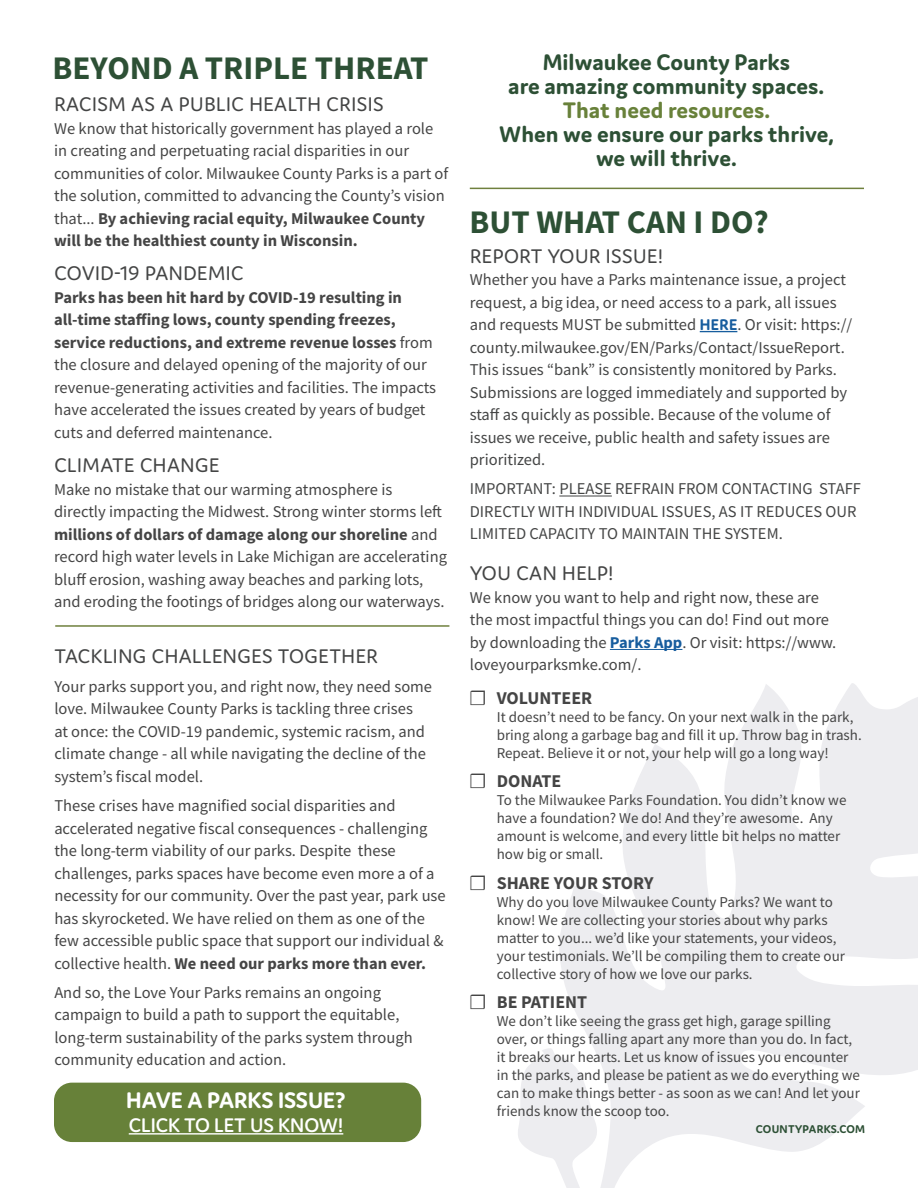
<style>
.page{position:relative;width:918px;height:1188px;background:#fff}
.page>*{position:absolute;margin:0;border:0;box-sizing:border-box;transform-origin:0 0}
.t1{font:700 33px "Source Sans Pro";color:#2d5035}
.t2{font:700 24px/24px "Domus";color:#2d5035;text-align:center}
.t3{font:700 24px "Domus";color:#68813a}
.t4{font:700 24px "Domus";color:#fff}
.body{font:21px "Domus";letter-spacing:.025em;color:#444545}
.bulets2{font:21px "Domus";letter-spacing:.025em;color:#444545}
.t5{font:600 21px "Domus";color:#fff}
.t6{font:700 18px "Source Sans Pro";color:#454545}
.body-2{font:16.5px/22.5px "Source Sans Pro";color:#454545}
.bullets{font:16.5px/22.5px "Source Sans Pro";color:#454545}
.bulets2-2{font:16.5px/22.5px "Source Sans Pro";color:#444545}
.t7{font:15px/18px "Source Sans Pro";color:#454545}
.t8{font:700 12px "Domus";letter-spacing:.025em;color:#2d5035}
.s1{font-weight:700}
.s2{color:#454545}
.s3{font-family:"Domus";font-weight:700;color:#175d9e}
.s4{font-weight:700;color:#175d9e}
.s5{font-weight:400}
</style>
<div class="page">
<svg style="left:518px;top:683px;width:400px;height:505px;fill:#ededf0"></svg>
<hr style="left:470px;top:188px;width:394px;height:1px;background:#6f803d">
<hr style="left:700px;top:331px;width:37px;height:1px;background:#175d9e">
<hr style="left:559px;top:496px;width:53px;height:1px;background:#444545">
<hr style="left:610px;top:649px;width:72px;height:1px;background:#175d9e">
<hr style="left:55px;top:625px;width:394px;height:2px;background:#6f803d">
<div style="left:54px;top:1083px;width:367px;height:59px;background:#678139;border-radius:18px"></div>
<hr style="left:129px;top:1133px;width:214px;height:2px;background:#fff">
<p class="t1" style="left:53px;top:45px;width:378px">BEYOND A TRIPLE THREAT</p>
<p class="body" style="left:54px;top:93px;width:331px">RACISM AS A PUBLIC HEALTH CRISIS</p>
<p class="body-2" style="left:54px;top:117px;width:396px">We know that historically government has played a role in creating and perpetuating racial disparities in our communities of color. Milwaukee County Parks is a part of the solution, committed to advancing the County’s vision that... <span class="s1">By achieving racial equity, Milwaukee County will be the healthiest county in Wisconsin.</span></p>
<p class="body" style="left:54px;top:262px;width:191px">COVID-19 PANDEMIC</p>
<p class="body-2" style="left:54px;top:286px;width:383px"><span class="s1">Parks has been hit hard by COVID-19 resulting in all-time staffing lows, county spending freezes, service reductions, and extreme revenue losses</span> from the closure and delayed opening of the majority of our revenue-generating activities and facilities. The impacts have accelerated the issues created by years of budget cuts and deferred maintenance.</p>
<p class="body" style="left:54px;top:454px;width:167px">CLIMATE CHANGE</p>
<p class="body-2" style="left:54px;top:478px;width:394px">Make no mistake that our warming atmosphere is directly impacting the Midwest. Strong winter storms left <span class="s1">millions of dollars of damage along our shoreline</span> and record high water levels in Lake Michigan are accelerating bluff erosion, washing away beaches and parking lots, and eroding the footings of bridges along our waterways.</p>
<p class="body" style="left:55px;top:644px;width:325px">TACKLING CHALLENGES TOGETHER</p>
<p class="bullets" style="left:54px;top:675px;width:379px">Your parks support you, and right now, they need some love. Milwaukee County Parks is tackling three crises<br>at once: the COVID-19 pandemic, systemic racism, and climate change - all while navigating the decline of the system’s fiscal model.</p>
<p class="bullets" style="left:54px;top:794px;width:393px">These crises have magnified social disparities and accelerated negative fiscal consequences - challenging the long-term viability of our parks. Despite these challenges, parks spaces have become even more a of a necessity for our community. Over the past year, park use has skyrocketed. We have relied on them as one of the few accessible public space that support our individual &amp; collective health. <span class="s1">We need our parks more than ever.</span></p>
<p class="bullets" style="left:54px;top:981px;width:360px">And so, the Love Your Parks remains an ongoing campaign to build a path to support the equitable, long-term sustainability of the parks system through community education and action.</p>
<p class="t4" style="left:126px;top:1087px;width:221px">HAVE A PARKS ISSUE?</p>
<p class="t5" style="left:129px;top:1114px;width:216px">CLICK TO LET US KNOW!</p>
<p class="t2" style="left:508px;top:50px;width:317px">Milwaukee County Parks<br>are amazing community spaces.</p>
<p class="t3" style="left:563px;top:97px;width:209px">That need resources.</p>
<p class="t2" style="left:499px;top:122px;width:336px">When we ensure our parks thrive, we will thrive.</p>
<p class="t1" style="left:470px;top:200px;width:301px">BUT WHAT CAN I DO?</p>
<p class="bulets2" style="left:470px;top:244px;width:194px">REPORT YOUR ISSUE!</p>
<p class="bulets2-2" style="left:470px;top:268px;width:384px"><span class="s2">Whether you have a Parks maintenance issue, a project request, a big idea, or need access to a park, all issues and requests MUST be submitted</span> <span class="s3">HERE</span>. Or visit: https:// county.milwaukee.gov/EN/Parks/Contact/IssueReport.<br>This issues “bank” is consistently monitored by Parks.<br>Submissions are logged immediately and supported by staff as quickly as possible. Because of the volume of issues we receive, public health and safety issues are prioritized.</p>
<p class="bulets2-2" style="left:470px;top:478px;width:393px">IMPORTANT: PLEASE REFRAIN FROM CONTACTING STAFF<br>DIRECTLY WITH INDIVIDUAL ISSUES, AS IT REDUCES OUR<br>LIMITED CAPACITY TO MAINTAIN THE SYSTEM.</p>
<p class="bulets2" style="left:470px;top:562px;width:145px">YOU CAN HELP!</p>
<p class="body-2" style="left:470px;top:586px;width:368px">We know you want to help and right now, these are the most impactful things you can do! Find out more by downloading the <span class="s4">Parks App</span>. Or visit: https://www. loveyourparksmke.com/.</p>
<p class="t6" style="left:470px;top:686px;width:124px"><span class="s5">❒</span> VOLUNTEER</p>
<p class="t7" style="left:497px;top:708px;width:367px">It doesn’t need to be fancy. On your next walk in the park, bring along a garbage bag and fill it up. Throw bag in trash.<br>Repeat. Believe it or not, your help will go a long way!</p>
<p class="t6" style="left:470px;top:769px;width:93px"><span class="s5">❒</span> DONATE</p>
<p class="t7" style="left:497px;top:791px;width:351px">To the Milwaukee Parks Foundation. You didn’t know we have a foundation? We do! And they’re awesome. Any amount is welcome, and every little bit helps no matter how big or small.</p>
<p class="t6" style="left:470px;top:870px;width:185px"><span class="s5">❒</span> SHARE YOUR STORY</p>
<p class="t7" style="left:497px;top:892px;width:350px">Why do you love Milwaukee County Parks? We want to know! We are collecting your stories about why parks matter to you... we’d like your statements, your videos, your testimonials. We’ll be compiling them to create our collective story of how we love our parks.</p>
<p class="t6" style="left:470px;top:990px;width:119px"><span class="s5">❒</span> BE PATIENT</p>
<p class="t7" style="left:497px;top:1012px;width:365px">We don’t like seeing the grass get high, garage spilling over, or things falling apart any more than you do. In fact, it breaks our hearts. Let us know of issues you encounter in the parks, and please be patient as we do everything we can to make things better - as soon as we can! And let your friends know the scoop too.</p>
<p class="t8" style="left:756px;top:1122px;width:111px">COUNTYPARKS.COM</p>
</div>
